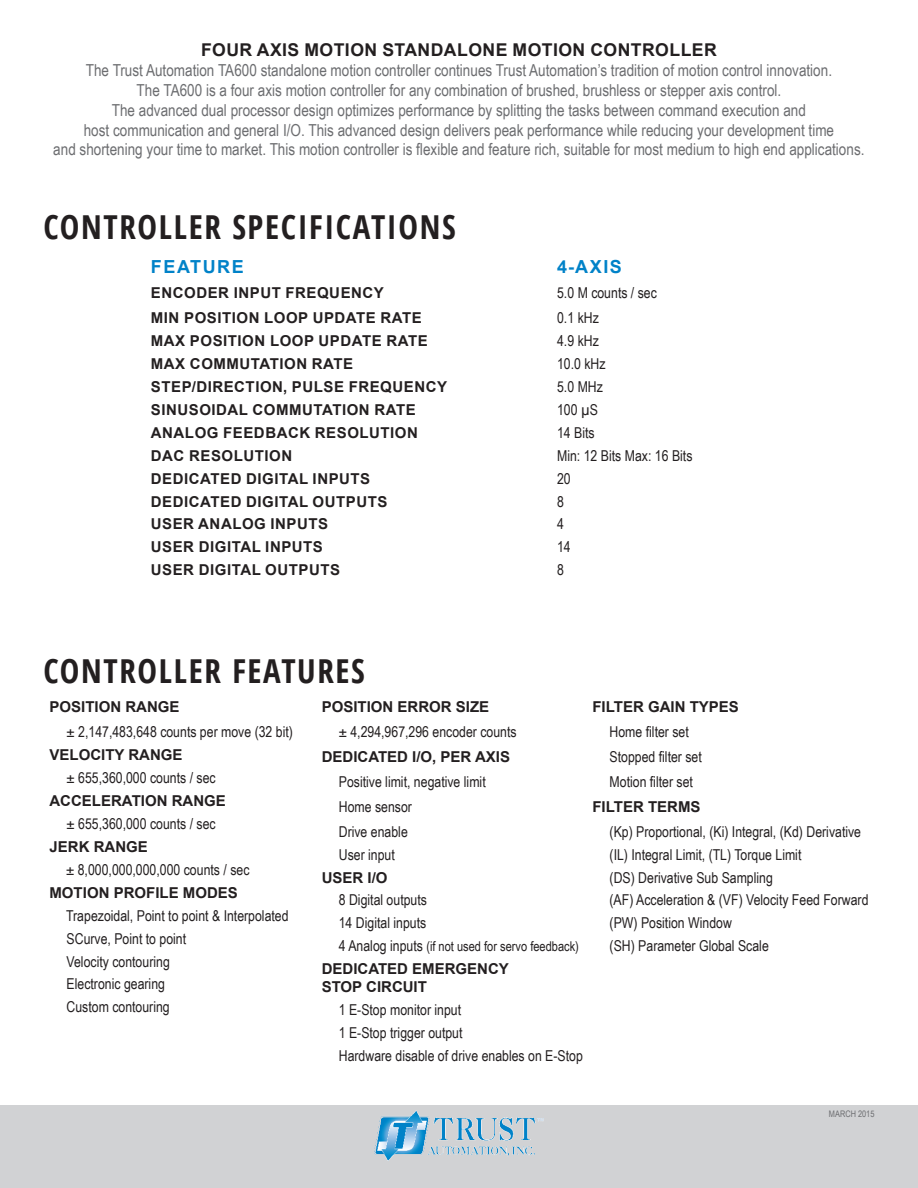
<style>
.page{position:relative;width:918px;height:1188px;background:#fff}
.page>*{position:absolute;margin:0;border:0;box-sizing:border-box;transform-origin:0 0}
.t1{font:700 condensed 33px "Open Sans";letter-spacing:.05em;color:#231f20}
.t2{font:700 18px "Arial";letter-spacing:.085em;color:#0082c8}
.t3{font:700 17.7px "Arial";letter-spacing:.025em;color:#231f20}
.t4{font:16.5px "Arial Narrow";color:#6c6d70}
.t5{font:15px "Arial Narrow";color:#231f20}
.t6{font:700 15px "Arial";letter-spacing:.035em;color:#231f20}
.t7{font:700 15px "Arial";color:#231f20}
.t8{font:13.5px "Arial Narrow";color:#231f20}
.t9{font:9px "Arial Narrow";color:#6c6d70}
.s1{font-size:15px}
</style>
<div class="page">
<div style="left:0;top:1105px;width:918px;height:83px;background:#d1d2d4"></div>
<img style="left:375px;top:1111px;width:168px;height:49px">
<p class="t3" style="left:201px;top:38px;width:517px">FOUR AXIS MOTION STANDALONE MOTION CONTROLLER</p>
<p class="t4" style="left:86px;top:58px;width:748px">The Trust Automation TA600 standalone motion controller continues Trust Automation’s tradition of motion control innovation.</p>
<p class="t4" style="left:137px;top:78px;width:646px">The TA600 is a four axis motion controller for any combination of brushed, brushless or stepper axis control.</p>
<p class="t4" style="left:112px;top:98px;width:696px">The advanced dual processor design optimizes performance by splitting the tasks between command execution and</p>
<p class="t4" style="left:84px;top:118px;width:752px">host communication and general I/O. This advanced design delivers peak performance while reducing your development time</p>
<p class="t4" style="left:53px;top:137px;width:813px">and shortening your time to market. This motion controller is flexible and feature rich, suitable for most medium to high end applications.</p>
<p class="t1" style="left:44px;top:204px;width:414px">CONTROLLER SPECIFICATIONS</p>
<p class="t2" style="left:151px;top:254px;width:94px">FEATURE</p>
<p class="t2" style="left:557px;top:254px;width:66px">4-AXIS</p>
<p class="t6" style="left:151px;top:282px;width:235px">ENCODER INPUT FREQUENCY</p>
<p class="t5" style="left:557px;top:282px;width:101px">5.0 M counts / sec</p>
<p class="t6" style="left:151px;top:307px;width:272px">MIN POSITION LOOP UPDATE RATE</p>
<p class="t5" style="left:557px;top:307px;width:43px">0.1 kHz</p>
<p class="t6" style="left:151px;top:330px;width:278px">MAX POSITION LOOP UPDATE RATE</p>
<p class="t5" style="left:557px;top:330px;width:43px">4.9 kHz</p>
<p class="t6" style="left:151px;top:353px;width:204px">MAX COMMUTATION RATE</p>
<p class="t5" style="left:557px;top:353px;width:50px">10.0 kHz</p>
<p class="t6" style="left:151px;top:376px;width:298px">STEP/DIRECTION, PULSE FREQUENCY</p>
<p class="t5" style="left:557px;top:376px;width:47px">5.0 MHz</p>
<p class="t6" style="left:151px;top:399px;width:266px">SINUSOIDAL COMMUTATION RATE</p>
<p class="t5" style="left:557px;top:399px;width:42px">100 µS</p>
<p class="t6" style="left:151px;top:422px;width:269px">ANALOG FEEDBACK RESOLUTION</p>
<p class="t5" style="left:557px;top:422px;width:39px">14 Bits</p>
<p class="t6" style="left:151px;top:445px;width:143px">DAC RESOLUTION</p>
<p class="t5" style="left:557px;top:444px;width:137px">Min: 12 Bits Max: 16 Bits</p>
<p class="t6" style="left:151px;top:468px;width:221px">DEDICATED DIGITAL INPUTS</p>
<p class="t5" style="left:557px;top:467px;width:15px">20</p>
<p class="t6" style="left:151px;top:491px;width:238px">DEDICATED DIGITAL OUTPUTS</p>
<p class="t5" style="left:557px;top:490px;width:8px">8</p>
<p class="t6" style="left:151px;top:514px;width:179px">USER ANALOG INPUTS</p>
<p class="t5" style="left:557px;top:513px;width:8px">4</p>
<p class="t6" style="left:151px;top:537px;width:174px">USER DIGITAL INPUTS</p>
<p class="t5" style="left:557px;top:536px;width:15px">14</p>
<p class="t6" style="left:151px;top:559px;width:191px">USER DIGITAL OUTPUTS</p>
<p class="t5" style="left:557px;top:559px;width:8px">8</p>
<p class="t1" style="left:44px;top:648px;width:323px">CONTROLLER FEATURES</p>
<p class="t7" style="left:50px;top:697px;width:132px">POSITION RANGE</p>
<p class="t5" style="left:67px;top:721px;width:228px">± 2,147,483,648 counts per move (32 bit)</p>
<p class="t7" style="left:50px;top:744px;width:135px">VELOCITY RANGE</p>
<p class="t5" style="left:67px;top:767px;width:151px">± 655,360,000 counts / sec</p>
<p class="t7" style="left:50px;top:790px;width:178px">ACCELERATION RANGE</p>
<p class="t5" style="left:67px;top:813px;width:151px">± 655,360,000 counts / sec</p>
<p class="t7" style="left:50px;top:836px;width:100px">JERK RANGE</p>
<p class="t5" style="left:66px;top:859px;width:185px">± 8,000,000,000,000 counts / sec</p>
<p class="t7" style="left:50px;top:882px;width:190px">MOTION PROFILE MODES</p>
<p class="t5" style="left:66px;top:904px;width:224px">Trapezoidal, Point to point &amp; Interpolated</p>
<p class="t5" style="left:67px;top:927px;width:121px">SCurve, Point to point</p>
<p class="t5" style="left:67px;top:950px;width:105px">Velocity contouring</p>
<p class="t5" style="left:67px;top:973px;width:100px">Electronic gearing</p>
<p class="t5" style="left:67px;top:996px;width:105px">Custom contouring</p>
<p class="t7" style="left:322px;top:697px;width:169px">POSITION ERROR SIZE</p>
<p class="t5" style="left:339px;top:721px;width:179px">± 4,294,967,296 encoder counts</p>
<p class="t7" style="left:322px;top:746px;width:190px">DEDICATED I/O, PER AXIS</p>
<p class="t5" style="left:339px;top:771px;width:148px">Positive limit, negative limit</p>
<p class="t5" style="left:339px;top:796px;width:75px">Home sensor</p>
<p class="t5" style="left:339px;top:820px;width:71px">Drive enable</p>
<p class="t5" style="left:339px;top:843px;width:58px">User input</p>
<p class="t6" style="left:322px;top:867px;width:67px">USER I/O</p>
<p class="t5" style="left:339px;top:889px;width:90px">8 Digital outputs</p>
<p class="t5" style="left:339px;top:912px;width:89px">14 Digital inputs</p>
<p class="t8" style="left:339px;top:937px;width:242px"><span class="s1">4 Analog inputs</span> (if not used for servo feedback)</p>
<p class="t7" style="left:322px;top:958px;width:189px">DEDICATED EMERGENCY</p>
<p class="t7" style="left:322px;top:976px;width:107px">STOP CIRCUIT</p>
<p class="t5" style="left:339px;top:999px;width:124px">1 E-Stop monitor input</p>
<p class="t5" style="left:339px;top:1022px;width:125px">1 E-Stop trigger output</p>
<p class="t5" style="left:339px;top:1045px;width:246px">Hardware disable of drive enables on E-Stop</p>
<p class="t7" style="left:592px;top:697px;width:148px">FILTER GAIN TYPES</p>
<p class="t5" style="left:610px;top:721px;width:81px">Home filter set</p>
<p class="t5" style="left:610px;top:746px;width:94px">Stopped filter set</p>
<p class="t5" style="left:610px;top:771px;width:85px">Motion filter set</p>
<p class="t7" style="left:592px;top:796px;width:110px">FILTER TERMS</p>
<p class="t5" style="left:610px;top:820px;width:253px">(Kp) Proportional, (Ki) Integral, (Kd) Derivative</p>
<p class="t5" style="left:610px;top:843px;width:193px">(IL) Integral Limit, (TL) Torque Limit</p>
<p class="t5" style="left:610px;top:866px;width:165px">(DS) Derivative Sub Sampling</p>
<p class="t5" style="left:610px;top:889px;width:261px">(AF) Acceleration &amp; (VF) Velocity Feed Forward</p>
<p class="t5" style="left:610px;top:912px;width:124px">(PW) Position Window</p>
<p class="t5" style="left:610px;top:935px;width:161px">(SH) Parameter Global Scale</p>
<p class="t9" style="left:829px;top:1107px;width:47px">MARCH 2015</p>
</div>
